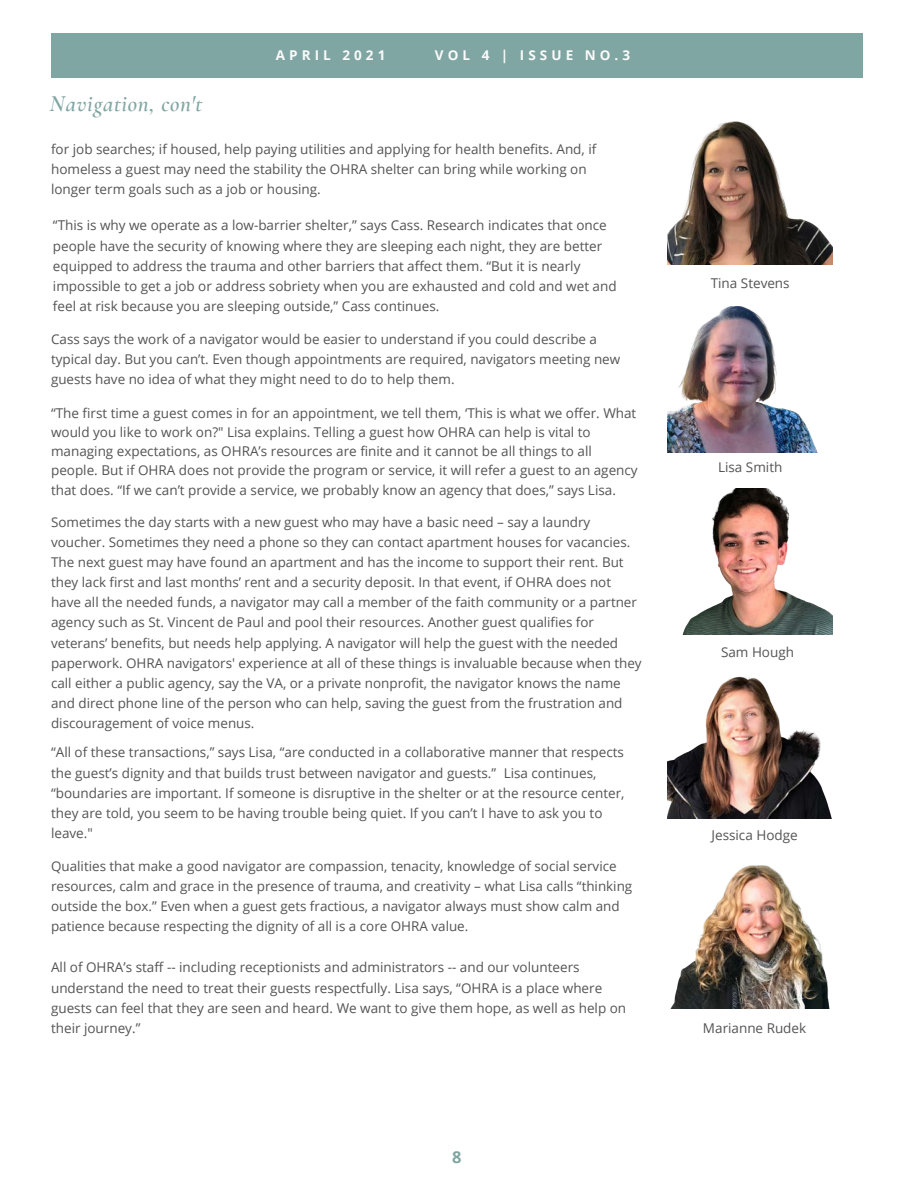
<style>
.page{position:relative;width:918px;height:1188px;background:#fff}
.page>*{position:absolute;margin:0;border:0;box-sizing:border-box;transform-origin:0 0}
.t1{font:italic 600 22.95px "Cormorant Garamond";letter-spacing:.03em;color:#80a6a3}
.t2{font:700 16.5px "Open Sans";color:#80a6a3}
.t3{font:13.5px/20.1px "Open Sans";color:#545454}
.t4{font:700 13.5px "Open Sans";letter-spacing:.3em;color:#fafafa}
</style>
<div class="page">
<img style="left:671px;top:865px;width:159px;height:143px">
<div style="left:51px;top:33px;width:812px;height:44px;background:#80a6a3"></div>
<img style="left:667px;top:676px;width:165px;height:142px">
<img style="left:667px;top:121px;width:166px;height:144px">
<img style="left:667px;top:306px;width:151px;height:147px">
<img style="left:683px;top:488px;width:150px;height:146px">
<p class="t1" style="left:50px;top:90px;width:154px">Navigation, con't</p>
<p class="t4" style="left:276px;top:45px;width:111px">APRIL 2021</p>
<p class="t4" style="left:435px;top:45px;width:197px">VOL 4 | ISSUE NO.3</p>
<p class="t3" style="left:51px;top:138px;width:547px">for job searches; if housed, help paying utilities and applying for health benefits. And, if homeless a guest may need the stability the OHRA shelter can bring while working on longer term goals such as a job or housing.</p>
<p class="t3" style="left:53px;top:215px;width:565px">“This is why we operate as a low-barrier shelter,” says Cass. Research indicates that once people have the security of knowing where they are sleeping each night, they are better equipped to address the trauma and other barriers that affect them. “But it is nearly impossible to get a job or address sobriety when you are exhausted and cold and wet and feel at risk because you are sleeping outside,” Cass continues.</p>
<p class="t3" style="left:51px;top:328px;width:571px">Cass says the work of a navigator would be easier to understand if you could describe a typical day. But you can’t. Even though appointments are required, navigators meeting new guests have no idea of what they might need to do to help them.</p>
<p class="t3" style="left:51px;top:403px;width:588px;line-height:19px">“The first time a guest comes in for an appointment, we tell them, ‘This is what we offer. What would you like to work on?" Lisa explains. Telling a guest how OHRA can help is vital to managing expectations, as OHRA’s resources are finite and it cannot be all things to all people. But if OHRA does not provide the program or service, it will refer a guest to an agency that does. “If we can’t provide a service, we probably know an agency that does,” says Lisa.</p>
<p class="t3" style="left:51px;top:511px;width:592px">Sometimes the day starts with a new guest who may have a basic need – say a laundry voucher. Sometimes they need a phone so they can contact apartment houses for vacancies.<br>The next guest may have found an apartment and has the income to support their rent. But they lack first and last months’ rent and a security deposit. In that event, if OHRA does not have all the needed funds, a navigator may call a member of the faith community or a partner agency such as St. Vincent de Paul and pool their resources. Another guest qualifies for veterans’ benefits, but needs help applying. A navigator will help the guest with the needed paperwork. OHRA navigators' experience at all of these things is invaluable because when they call either a public agency, say the VA, or a private nonprofit, the navigator knows the name and direct phone line of the person who can help, saving the guest from the frustration and discouragement of voice menus.</p>
<p class="t3" style="left:51px;top:742px;width:575px">“All of these transactions,” says Lisa, “are conducted in a collaborative manner that respects the guest’s dignity and that builds trust between navigator and guests.” Lisa continues, “boundaries are important. If someone is disruptive in the shelter or at the resource center, they are told, you seem to be having trouble being quiet. If you can’t I have to ask you to leave."</p>
<p class="t3" style="left:51px;top:855px;width:583px">Qualities that make a good navigator are compassion, tenacity, knowledge of social service resources, calm and grace in the presence of trauma, and creativity – what Lisa calls “thinking outside the box.” Even when a guest gets fractious, a navigator always must show calm and patience because respecting the dignity of all is a core OHRA value.</p>
<p class="t3" style="left:51px;top:957px;width:577px">All of OHRA’s staff -- including receptionists and administrators -- and our volunteers understand the need to treat their guests respectfully. Lisa says, “OHRA is a place where guests can feel that they are seen and heard. We want to give them hope, as well as help on their journey.”</p>
<p class="t2" style="left:452px;top:1145px;width:11px">8</p>
<p class="t3" style="left:711px;top:273px;width:80px">Tina Stevens</p>
<p class="t3" style="left:718px;top:457px;width:66px">Lisa Smith</p>
<p class="t3" style="left:721px;top:642px;width:74px">Sam Hough</p>
<p class="t3" style="left:712px;top:825px;width:88px">Jessica Hodge</p>
<p class="t3" style="left:703px;top:1018px;width:105px">Marianne Rudek</p>
</div>
